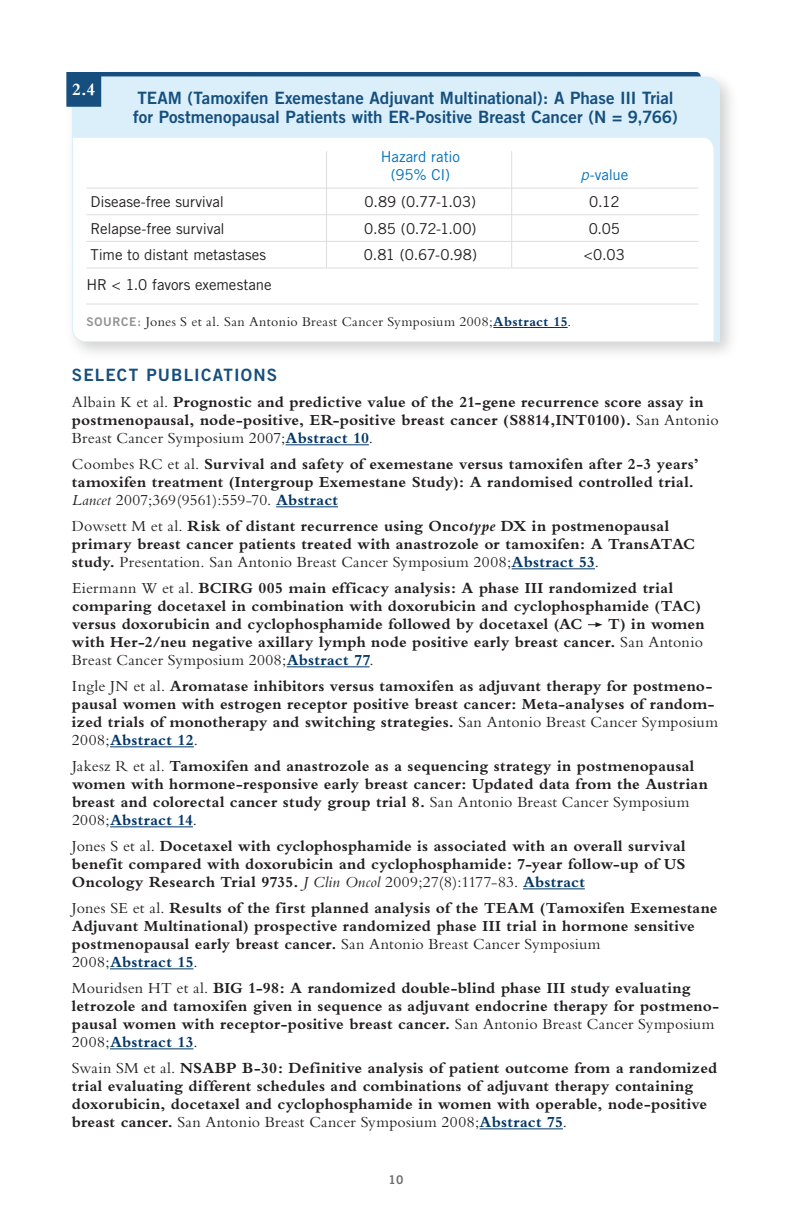
<style>
.page{position:relative;width:792px;height:1224px;background:#fff}
.page>*{position:absolute;margin:0;border:0;box-sizing:border-box;transform-origin:0 0}
.t1{font:700 18px "Bembo RTP Std";color:#fff}
.t2{font:17px/19px "Trade Gothic LT Std Bd 2";color:#164f7e}
.t3{font:17px "Trade Gothic LT Std Bd 2";letter-spacing:.065em;color:#164f7e}
.t4{font:700 16px/18px "Bembo RTP Std";letter-spacing:.01em;color:#231f20}
.t5{font:15px "Trade Gothic LT Std";letter-spacing:-.005em;color:#231f20}
.t6{font:15px/18px "Trade Gothic LT Std";letter-spacing:-.01em;color:#0072bc;text-align:center}
.t7{font:14px "Bembo RTP Std";letter-spacing:.025em;color:#231f20}
.t8{font:12px "Trade Gothic LT Std Bd 2";color:#6c6d70}
.s1{font-style:italic}
.s2{font-family:"Trade Gothic LT Std Bd 2";font-size:12px;color:#919295}
.s3{font-weight:700;color:#003667}
.s4{font-weight:400}
.s5{color:#003667}
.s6{font-weight:400;font-style:italic}
</style>
<div class="page">
<div style="left:63px;top:68px;width:677px;height:294px;background:#231f20;opacity:.2"></div>
<svg style="left:72px;top:76px;width:648px;height:266px"></svg>
<svg style="left:66px;top:72px;width:635px;height:35px;background:#b8d3e4"></svg>
<hr style="left:326px;top:151px;width:1px;height:116px;background:#dcdddf">
<hr style="left:511px;top:151px;width:1px;height:116px;background:#dcdddf">
<hr style="left:286px;top:444px;width:83px;height:1px;background:#003667">
<hr style="left:276px;top:506px;width:62px;height:1px;background:#003667">
<hr style="left:512px;top:568px;width:83px;height:1px;background:#003667">
<hr style="left:287px;top:666px;width:83px;height:1px;background:#003667">
<hr style="left:110px;top:746px;width:84px;height:1px;background:#003667">
<hr style="left:110px;top:826px;width:83px;height:1px;background:#003667">
<hr style="left:523px;top:888px;width:62px;height:1px;background:#003667">
<hr style="left:110px;top:968px;width:83px;height:1px;background:#003667">
<hr style="left:110px;top:1048px;width:83px;height:1px;background:#003667">
<hr style="left:480px;top:1128px;width:83px;height:1px;background:#003667">
<svg style="left:588px;top:622px;width:14px;height:5px"></svg>
<hr style="left:86px;top:188px;width:612px;height:1px;background:#dcdddf">
<hr style="left:86px;top:214px;width:612px;height:1px;background:#dcdddf">
<hr style="left:86px;top:241px;width:612px;height:1px;background:#dcdddf">
<hr style="left:86px;top:268px;width:612px;height:1px;background:#dcdddf">
<hr style="left:86px;top:304px;width:612px;height:1px;background:#dcdddf">
<hr style="left:493px;top:327px;width:75px;height:1px;background:#003667">
<p class="t1" style="left:72px;top:80px;width:25px">2.4</p>
<p class="t2" style="left:133px;top:88px;width:546px">TEAM (Tamoxifen Exemestane Adjuvant Multinational): A Phase III Trial for Postmenopausal Patients with ER-Positive Breast Cancer (N = 9,766)</p>
<p class="t6" style="left:381px;top:148px;width:81px">Hazard ratio (95% CI)</p>
<p class="t6" style="left:580px;top:166px;width:49px"><span class="s1">p</span>-value</p>
<p class="t5" style="left:91px;top:193px;width:135px">Disease-free survival</p>
<p class="t5" style="left:365px;top:193px;width:113px">0.89 (0.77-1.03)</p>
<p class="t5" style="left:589px;top:193px;width:32px">0.12</p>
<p class="t5" style="left:91px;top:219px;width:136px">Relapse-free survival</p>
<p class="t5" style="left:364px;top:219px;width:114px">0.85 (0.72-1.00)</p>
<p class="t5" style="left:589px;top:219px;width:33px">0.05</p>
<p class="t5" style="left:91px;top:246px;width:177px">Time to distant metastases</p>
<p class="t5" style="left:364px;top:246px;width:115px">0.81 (0.67-0.98)</p>
<p class="t5" style="left:584px;top:246px;width:42px">&lt;0.03</p>
<p class="t5" style="left:86px;top:276px;width:187px">HR &lt; 1.0 favors exemestane</p>
<p class="t7" style="left:86px;top:314px;width:486px"><span class="s2">SOURCE:</span> Jones S et al. San Antonio Breast Cancer Symposium 2008;<span class="s3">Abstract 15</span>.</p>
<p class="t3" style="left:72px;top:365px;width:207px">SELECT PUBLICATIONS</p>
<p class="t4" style="left:72px;top:393px;width:648px"><span class="s4">Albain K et al.</span> Prognostic and predictive value of the 21-gene recurrence score assay in postmenopausal, node-positive, ER-positive breast cancer (S8814,INT0100). <span class="s4">San Antonio<br>Breast Cancer Symposium 2007;</span><span class="s5">Abstract 10</span><span class="s4">.</span></p>
<p class="t4" style="left:72px;top:455px;width:628px"><span class="s4">Coombes RC et al.</span> Survival and safety of exemestane versus tamoxifen after 2-3 years’ tamoxifen treatment (Intergroup Exemestane Study): A randomised controlled trial.<br><span class="s6">Lancet</span> <span class="s4">2007;369(9561):559-70.</span> <span class="s5">Abstract</span></p>
<p class="t4" style="left:72px;top:517px;width:625px"><span class="s4">Dowsett M et al.</span> Risk of distant recurrence using Onco<span class="s1">type</span> DX in postmenopausal primary breast cancer patients treated with anastrozole or tamoxifen: A TransATAC study. <span class="s4">Presentation. San Antonio Breast Cancer Symposium 2008;</span><span class="s5">Abstract 53</span><span class="s4">.</span></p>
<p class="t4" style="left:72px;top:579px;width:631px"><span class="s4">Eiermann W et al.</span> BCIRG 005 main efficacy analysis: A phase III randomized trial comparing docetaxel in combination with doxorubicin and cyclophosphamide (TAC) versus doxorubicin and cyclophosphamide followed by docetaxel (AC</p>
<p class="t4" style="left:72px;top:615px;width:634px;text-align:justify;text-indent:536px">T) in women with Her-2/neu negative axillary lymph node positive early breast cancer. <span class="s4">San Antonio Breast Cancer Symposium 2008;</span><span class="s5">Abstract 77</span><span class="s4">.</span></p>
<p class="t4" style="left:72px;top:677px;width:648px"><span class="s4">Ingle JN et al.</span> Aromatase inhibitors versus tamoxifen as adjuvant therapy for postmeno&shy;pausal women with estrogen receptor positive breast cancer: Meta-analyses of random&shy;ized trials of monotherapy and switching strategies. <span class="s4">San Antonio Breast Cancer Symposium 2008;</span><span class="s5">Abstract 12</span><span class="s4">.</span></p>
<p class="t4" style="left:72px;top:757px;width:637px"><span class="s4">Jakesz R et al.</span> Tamoxifen and anastrozole as a sequencing strategy in postmenopausal women with hormone-responsive early breast cancer: Updated data from the Austrian breast and colorectal cancer study group trial 8. <span class="s4">San Antonio Breast Cancer Symposium 2008;</span><span class="s5">Abstract 14</span><span class="s4">.</span></p>
<p class="t4" style="left:72px;top:837px;width:615px;text-align:justify"><span class="s4">Jones S et al.</span> Docetaxel with cyclophosphamide is associated with an overall survival benefit compared with doxorubicin and cyclophosphamide: 7-year follow-up of US Oncology Research Trial 9735. <span class="s6">J Clin Oncol</span> <span class="s4">2009;27(8):1177-83.</span> <span class="s5">Abstract</span></p>
<p class="t4" style="left:72px;top:899px;width:647px"><span class="s4">Jones SE et al.</span> Results of the first planned analysis of the TEAM (Tamoxifen Exemestane Adjuvant Multinational) prospective randomized phase III trial in hormone sensitive postmenopausal early breast cancer. <span class="s4">San Antonio Breast Cancer Symposium<br>2008;</span><span class="s5">Abstract 15</span><span class="s4">.</span></p>
<p class="t4" style="left:72px;top:979px;width:649px"><span class="s4">Mouridsen HT et al.</span> BIG 1-98: A randomized double-blind phase III study evaluating letrozole and tamoxifen given in sequence as adjuvant endocrine therapy for postmeno&shy;pausal women with receptor-positive breast cancer. <span class="s4">San Antonio Breast Cancer Symposium 2008;</span><span class="s5">Abstract 13</span><span class="s4">.</span></p>
<p class="t4" style="left:72px;top:1059px;width:647px"><span class="s4">Swain SM et al.</span> NSABP B-30: Definitive analysis of patient outcome from a randomized trial evaluating different schedules and combinations of adjuvant therapy containing doxorubicin, docetaxel and cyclophosphamide in women with operable, node-positive breast cancer. <span class="s4">San Antonio Breast Cancer Symposium 2008;</span><span class="s5">Abstract 75</span><span class="s4">.</span></p>
<p class="t8" style="left:389px;top:1172px;width:16px">10</p>
</div>
